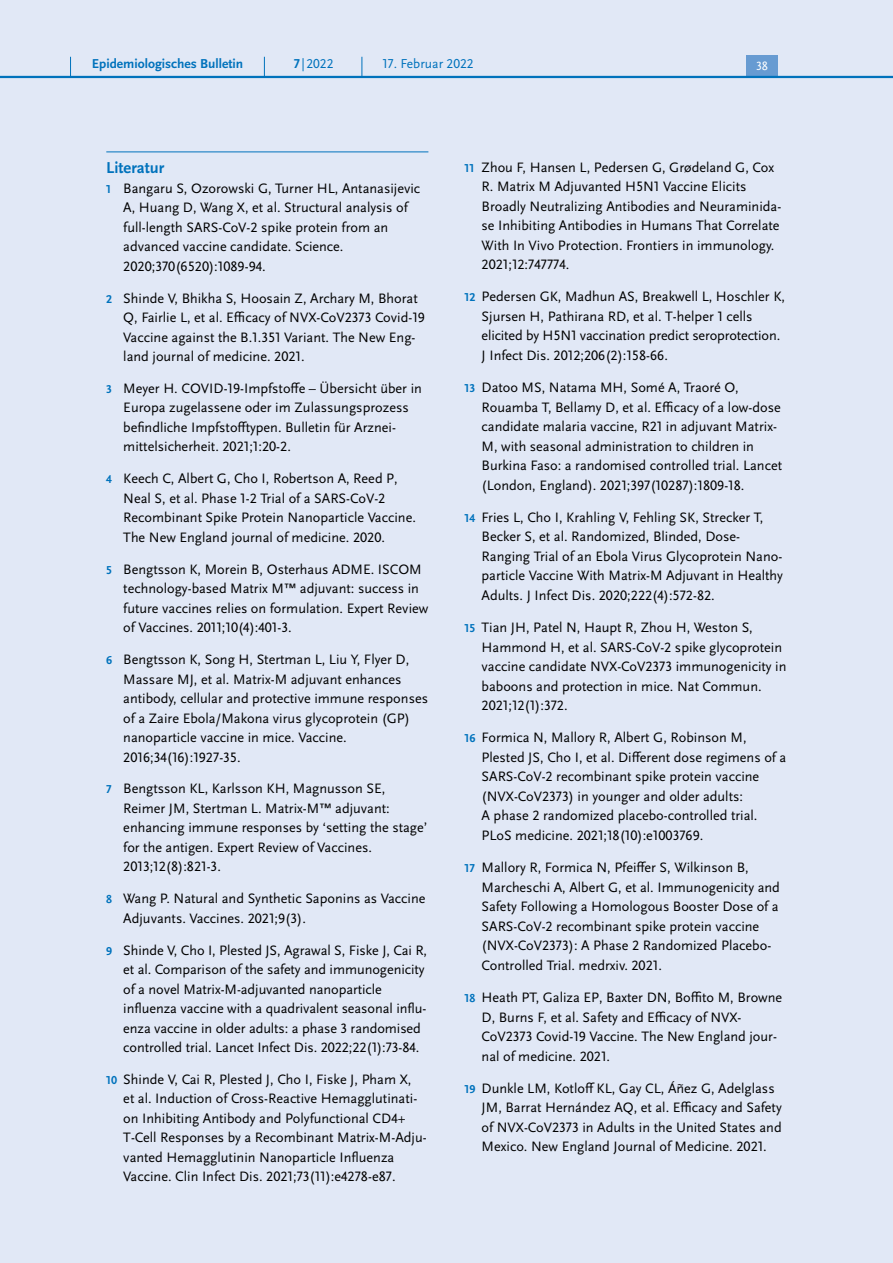
<style>
.page{position:relative;width:893px;height:1263px;background:#fff}
.page>*{position:absolute;margin:0;border:0;box-sizing:border-box;transform-origin:0 0}
.H4_-_Anhang_allerers{font:700 16.5px "Scala Sans Pro";color:#0072bc}
.t1{font:14.25px/19.5px "Scala Sans Pro";color:#000}
.t2{font:700 13.5px "Scala Sans Pro";color:#0072bc}
.t3{font:13.5px "Scala Sans Pro";color:#0072bc}
.t4{font:12.45px "Scala Sans Pro";color:#fff}
.s1{font-weight:700}
.s2{font-weight:700;font-size:12px;color:#0072bc}
</style>
<div class="page">
<div style="left:0;top:78px;width:893px;height:1185px;background:#e1e8f6"></div>
<hr style="left:106px;top:152px;width:322px;height:1px;background:#0072bc">
<div style="left:0;top:0;width:893px;height:77px;background:#e1e8f6"></div>
<div style="left:746px;top:55px;width:32px;height:21px;background:#679bd2"></div>
<hr style="left:0;top:76px;width:893px;height:2px;background:#0072bc">
<svg style="left:70px;top:57px;width:1px;height:19px"></svg>
<svg style="left:264px;top:57px;width:1px;height:19px"></svg>
<svg style="left:362px;top:57px;width:1px;height:19px"></svg>
<p class="t2" style="left:92px;top:55px;width:153px">Epidemiologisches Bulletin</p>
<p class="t3" style="left:294px;top:55px;width:41px"><span class="s1">7</span> |2022</p>
<p class="t3" style="left:383px;top:55px;width:93px">17. Februar 2022</p>
<p class="t4" style="left:756px;top:59px;width:14px">38</p>
<h4 class="H4_-_Anhang_allerers" style="left:106px;top:158px;width:60px">Literatur</h4>
<p class="t1" style="left:123px;top:178px;width:298px;text-indent:-17px"><span class="s2">1</span> Bangaru S, Ozorowski G, Turner HL, Antanasijevic A, Huang D, Wang X, et al. Structural analysis of full-length SARS-CoV-2 spike protein from an advanced vaccine candidate. Science.<br>2020;370(6520):1089-94.</p>
<p class="t1" style="left:123px;top:288px;width:303px;text-indent:-17px"><span class="s2">2</span> Shinde V, Bhikha S, Hoosain Z, Archary M, Bhorat Q, Fairlie L, et al. Efficacy of NVX-CoV2373 Covid-19<br>Vaccine against the B.1.351 Variant. The New Eng&shy;land journal of medicine. 2021.</p>
<p class="t1" style="left:123px;top:379px;width:300px;text-indent:-17px"><span class="s2">3</span> Meyer H. COVID-19-Impfstoffe – Übersicht über in Europa zugelassene oder im Zulassungsprozess befindliche Impfstofftypen. Bulletin für Arznei&shy;mittelsicherheit. 2021;1:20-2.</p>
<p class="t1" style="left:123px;top:469px;width:294px;text-indent:-17px"><span class="s2">4</span> Keech C, Albert G, Cho I, Robertson A, Reed P, Neal S, et al. Phase 1-2 Trial of a SARS-CoV-2<br>Recombinant Spike Protein Nanoparticle Vaccine.<br>The New England journal of medicine. 2020.</p>
<p class="t1" style="left:123px;top:559px;width:307px;text-indent:-17px"><span class="s2">5</span> Bengtsson K, Morein B, Osterhaus ADME. ISCOM technology-based Matrix M™ adjuvant: success in future vaccines relies on formulation. Expert Review of Vaccines. 2011;10(4):401-3.</p>
<p class="t1" style="left:123px;top:649px;width:306px;text-indent:-17px"><span class="s2">6</span> Bengtsson K, Song H, Stertman L, Liu Y, Flyer D, Massare MJ, et al. Matrix-M adjuvant enhances antibody, cellular and protective immune responses of a Zaire Ebola/Makona virus glycoprotein (GP) nanoparticle vaccine in mice. Vaccine.<br>2016;34(16):1927-35.</p>
<p class="t1" style="left:123px;top:779px;width:306px;text-indent:-17px"><span class="s2">7</span> Bengtsson KL, Karlsson KH, Magnusson SE, Reimer JM, Stertman L. Matrix-M™ adjuvant: enhancing immune responses by ‘setting the stage’ for the antigen. Expert Review of Vaccines.<br>2013;12(8):821-3.</p>
<p class="t1" style="left:123px;top:889px;width:304px;text-indent:-17px"><span class="s2">8</span> Wang P. Natural and Synthetic Saponins as Vaccine<br>Adjuvants. Vaccines. 2021;9(3).</p>
<p class="t1" style="left:123px;top:940px;width:305px;text-indent:-17px"><span class="s2">9</span> Shinde V, Cho I, Plested JS, Agrawal S, Fiske J, Cai R, et al. Comparison of the safety and immunogenicity of a novel Matrix-M-adjuvanted nanoparticle influenza vaccine with a quadrivalent seasonal influ&shy;enza vaccine in older adults: a phase 3 randomised controlled trial. Lancet Infect Dis. 2022;22(1):73-84.</p>
<p class="t1" style="left:123px;top:1069px;width:305px;text-indent:-17px"><span class="s2">10</span> Shinde V, Cai R, Plested J, Cho I, Fiske J, Pham X,<br>et al. Induction of Cross-Reactive Hemagglutinati&shy;on Inhibiting Antibody and Polyfunctional CD4+ T-Cell Responses by a Recombinant Matrix-M-Adju&shy;vanted Hemagglutinin Nanoparticle Influenza Vaccine. Clin Infect Dis. 2021;73(11):e4278-e87.</p>
<p class="t1" style="left:482px;top:157px;width:301px;text-indent:-17px"><span class="s2">11</span> Zhou F, Hansen L, Pedersen G, Grødeland G, Cox R. Matrix M Adjuvanted H5N1 Vaccine Elicits Broadly Neutralizing Antibodies and Neuraminida&shy;se Inhibiting Antibodies in Humans That Correlate With In Vivo Protection. Frontiers in immunology.<br>2021;12:747774.</p>
<p class="t1" style="left:482px;top:287px;width:305px;text-indent:-17px"><span class="s2">12</span> Pedersen GK, Madhun AS, Breakwell L, Hoschler K, Sjursen H, Pathirana RD, et al. T-helper 1 cells elicited by H5N1 vaccination predict seroprotection.<br>J Infect Dis. 2012;206(2):158-66.</p>
<p class="t1" style="left:482px;top:378px;width:302px;text-indent:-17px"><span class="s2">13</span> Datoo MS, Natama MH, Somé A, Traoré O, Rouamba T, Bellamy D, et al. Efficacy of a low-dose candidate malaria vaccine, R21 in adjuvant Matrix-M, with seasonal administration to children in Burkina Faso: a randomised controlled trial. Lancet (London, England). 2021;397(10287):1809-18.</p>
<p class="t1" style="left:482px;top:507px;width:303px;text-indent:-17px"><span class="s2">14</span> Fries L, Cho I, Krahling V, Fehling SK, Strecker T, Becker S, et al. Randomized, Blinded, Dose-Ranging Trial of an Ebola Virus Glycoprotein Nano&shy;particle Vaccine With Matrix-M Adjuvant in Healthy Adults. J Infect Dis. 2020;222(4):572-82.</p>
<p class="t1" style="left:482px;top:618px;width:306px;text-indent:-17px"><span class="s2">15</span> Tian JH, Patel N, Haupt R, Zhou H, Weston S, Hammond H, et al. SARS-CoV-2 spike glycoprotein vaccine candidate NVX-CoV2373 immunogenicity in baboons and protection in mice. Nat Commun.<br>2021;12(1):372.</p>
<p class="t1" style="left:482px;top:728px;width:306px;text-indent:-17px"><span class="s2">16</span> Formica N, Mallory R, Albert G, Robinson M, Plested JS, Cho I, et al. Different dose regimens of a SARS-CoV-2 recombinant spike protein vaccine (NVX-CoV2373) in younger and older adults:<br>A phase 2 randomized placebo-controlled trial.<br>PLoS medicine. 2021;18(10):e1003769.</p>
<p class="t1" style="left:482px;top:858px;width:300px;text-indent:-17px"><span class="s2">17</span> Mallory R, Formica N, Pfeiffer S, Wilkinson B, Marcheschi A, Albert G, et al. Immunogenicity and Safety Following a Homologous Booster Dose of a SARS-CoV-2 recombinant spike protein vaccine (NVX-CoV2373): A Phase 2 Randomized Placebo-Controlled Trial. medrxiv. 2021.</p>
<p class="t1" style="left:482px;top:987px;width:302px;text-indent:-17px"><span class="s2">18</span> Heath PT, Galiza EP, Baxter DN, Boffito M, Browne D, Burns F, et al. Safety and Efficacy of NVX-CoV2373 Covid-19 Vaccine. The New England jour&shy;nal of medicine. 2021.</p>
<p class="t1" style="left:482px;top:1078px;width:302px;text-indent:-17px"><span class="s2">19</span> Dunkle LM, Kotloff KL, Gay CL, Áñez G, Adelglass JM, Barrat Hernández AQ, et al. Efficacy and Safety of NVX-CoV2373 in Adults in the United States and Mexico. New England Journal of Medicine. 2021.</p>
</div>
